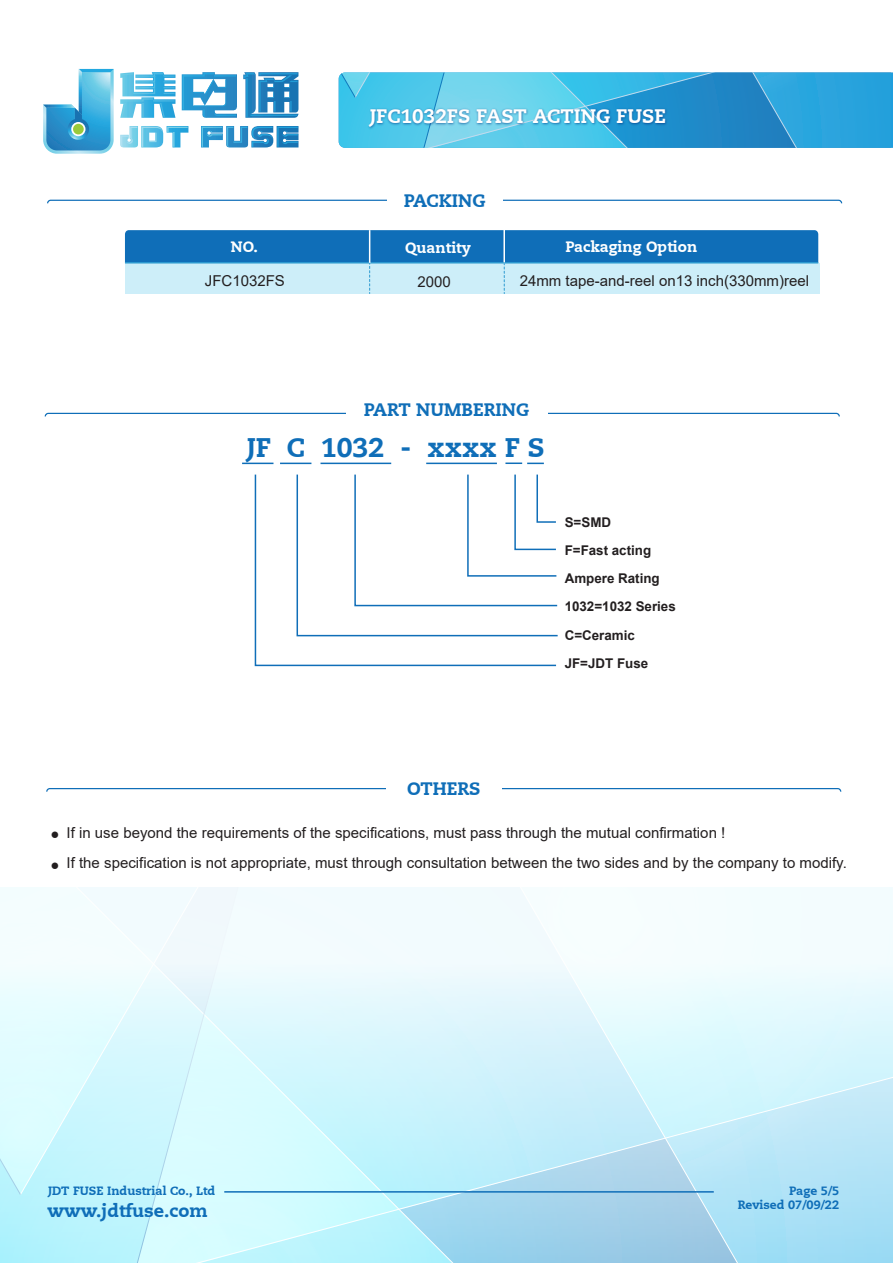
<style>
.page{position:relative;width:893px;height:1263px;background:#fff}
.page>*{position:absolute;margin:0;border:0;box-sizing:border-box;transform-origin:0 0}
.t1{font:800 26.85px "Caecilia LT";color:#0f6eb8}
.t2{font:800 19.5px "Caecilia LT";color:#fff}
.t3{font:800 18px "Caecilia LT";color:#0f6eb8}
.t4{font:15px/30.5px "Arial";color:#231f20}
.t5{font:800 15px "Caecilia LT";color:#fff}
.t6{font:700 13.35px/28px "Arial";color:#231f20}
.t7{font:800 12px/14.4px "Caecilia LT";color:#0f6eb8;text-align:right}
</style>
<div class="page">
<svg style="left:0;top:887px;width:19px;height:259px"></svg>
<svg style="left:715px;top:887px;width:176px;height:376px"></svg>
<svg style="left:19px;top:887px;width:56px;height:309px"></svg>
<svg style="left:75px;top:887px;width:640px;height:376px"></svg>
<svg style="left:131px;top:887px;width:108px;height:376px"></svg>
<svg style="left:0;top:1146px;width:22px;height:50px"></svg>
<svg style="left:339px;top:72px;width:554px;height:76px;background:#3baddd"></svg>
<svg style="left:254px;top:474px;width:303px;height:193px"></svg>
<hr style="left:242px;top:463px;width:31px;height:1px;background:#0f6eb8">
<hr style="left:280px;top:463px;width:31px;height:1px;background:#0f6eb8">
<hr style="left:320px;top:463px;width:71px;height:1px;background:#0f6eb8">
<hr style="left:426px;top:463px;width:71px;height:1px;background:#0f6eb8">
<img style="left:366px;top:104px;width:304px;height:28px">
<svg style="left:45px;top:413px;width:795px;height:3px"></svg>
<div style="left:346px;top:406px;width:201px;height:17px;background:#fff"></div>
<svg style="left:47px;top:200px;width:795px;height:3px"></svg>
<div style="left:387px;top:193px;width:115px;height:17px;background:#fff"></div>
<svg style="left:46px;top:788px;width:795px;height:4px"></svg>
<div style="left:386px;top:781px;width:115px;height:17px;background:#fff"></div>
<svg style="left:505px;top:462px;width:39px;height:2px"></svg>
<svg style="left:296px;top:474px;width:262px;height:163px"></svg>
<svg style="left:125px;top:230px;width:693px;height:64px;background:#6bacd7"></svg>
<hr style="left:503px;top:229px;width:2px;height:33px;background:#fff">
<svg style="left:120px;top:126px;width:178px;height:21px"></svg>
<svg style="left:120px;top:72px;width:178px;height:46px"></svg>
<svg style="left:43px;top:69px;width:71px;height:85px"></svg>
<svg style="left:71px;top:122px;width:14px;height:14px"></svg>
<div style="left:73px;top:124px;width:11px;height:10px;background:#9aca3b;border-radius:50%"></div>
<hr style="left:224px;top:1191px;width:490px;height:1px;background:#0f6eb8">
<h2 class="t2" style="left:370px;top:104px;width:298px">JFC1032FS FAST ACTING FUSE</h2>
<p class="t3" style="left:404px;top:189px;width:83px">PACKING</p>
<p class="t5" style="left:405px;top:239px;width:67px">Quantity</p>
<p class="t5" style="left:565px;top:237px;width:133px">Packaging Option</p>
<p class="t4" style="left:417px;top:266px;width:35px">2000</p>
<p class="t5" style="left:231px;top:237px;width:29px">NO.</p>
<p class="t4" style="left:205px;top:265px;width:82px">JFC1032FS</p>
<p class="t4" style="left:520px;top:265px;width:291px">24mm tape-and-reel on13 inch(330mm)reel</p>
<p class="t3" style="left:364px;top:399px;width:167px">PART NUMBERING</p>
<h1 class="t1" style="left:247px;top:431px;width:299px">JF C 1032 - xxxx F S</h1>
<p class="t6" style="left:565px;top:509px;width:113px">S=SMD<br>F=Fast acting<br>Ampere Rating<br>1032=1032 Series<br>C=Ceramic<br>JF=JDT Fuse</p>
<p class="t3" style="left:407px;top:778px;width:75px">OTHERS</p>
<p class="t4" style="left:51px;top:818px;width:11px;line-height:30.9px">● ●</p>
<p class="t4" style="left:67px;top:817px;width:782px">If in use beyond the requirements of the specifications, must pass through the mutual confirmation !<br>If the specification is not appropriate, must through consultation between the two sides and by the company to modify.</p>
<p class="t7" style="left:48px;top:1183px;width:169px">JDT FUSE Industrial Co., Ltd</p>
<p class="t3" style="left:48px;top:1199px;width:162px">www.jdtfuse.com</p>
<p class="t7" style="left:738px;top:1183px;width:103px">Page 5/5<br>Revised 07/09/22</p>
</div>
